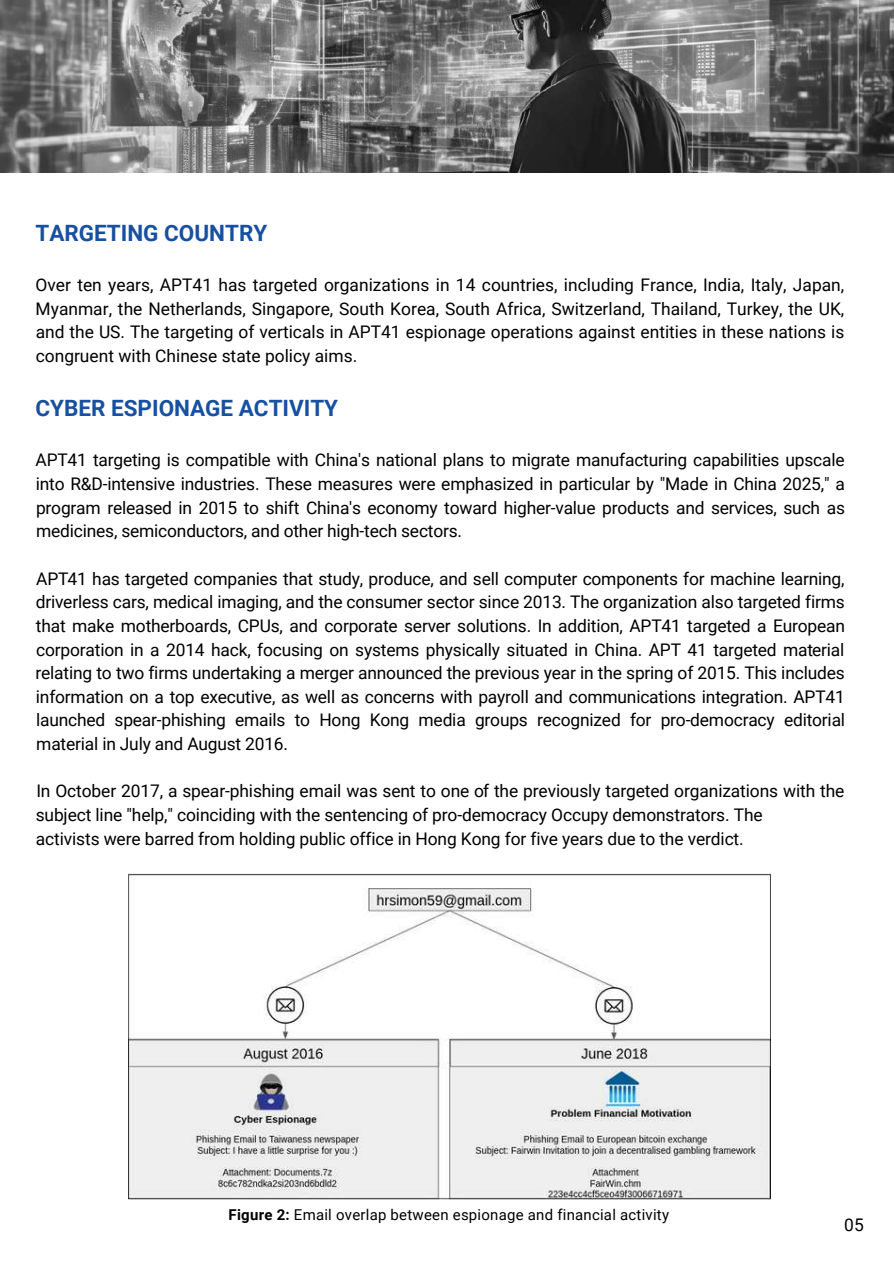
<style>
.page{position:relative;width:894px;height:1264px;background:#fff}
.page>*{position:absolute;margin:0;border:0;box-sizing:border-box;transform-origin:0 0}
.t1{font:700 22.5px "Roboto";color:#1750a1}
.t2{font:17.4px/23.5px "Roboto";letter-spacing:-.005em;color:#000;text-align:justify}
.t3{font:15px "Roboto";letter-spacing:.015em;color:#000}
.s1{font-weight:700}
</style>
<div class="page">
<img style="left:0;top:0;width:893px;height:172px">
<img style="left:128px;top:873px;width:641px;height:326px">
<p class="t1" style="left:35px;top:217px;width:233px">TARGETING COUNTRY</p>
<p class="t2" style="left:35px;top:272px;width:810px">Over ten years, APT41 has targeted organizations in 14 countries, including France, India, Italy, Japan, Myanmar, the Netherlands, Singapore, South Korea, South Africa, Switzerland, Thailand, Turkey, the UK, and the US. The targeting of verticals in APT41 espionage operations against entities in these nations is congruent with Chinese state policy aims.</p>
<p class="t1" style="left:35px;top:393px;width:304px">CYBER ESPIONAGE ACTIVITY</p>
<p class="t2" style="left:35px;top:448px;width:810px">APT41 targeting is compatible with China's national plans to migrate manufacturing capabilities upscale into R&amp;D-intensive industries. These measures were emphasized in particular by "Made in China 2025," a program released in 2015 to shift China's economy toward higher-value products and services, such as medicines, semiconductors, and other high-tech sectors.</p>
<p class="t2" style="left:36px;top:566px;width:810px">APT41 has targeted companies that study, produce, and sell computer components for machine learning, driverless cars, medical imaging, and the consumer sector since 2013. The organization also targeted firms that make motherboards, CPUs, and corporate server solutions. In addition, APT41 targeted a European corporation in a 2014 hack, focusing on systems physically situated in China. APT 41 targeted material relating to two firms undertaking a merger announced the previous year in the spring of 2015. This includes information on a top executive, as well as concerns with payroll and communications integration. APT41 launched spear-phishing emails to Hong Kong media groups recognized for pro-democracy editorial material in July and August 2016.</p>
<p class="t2" style="left:36px;top:778px;width:810px;text-align:left">In October 2017, a spear-phishing email was sent to one of the previously targeted organizations with the subject line "help," coinciding with the sentencing of pro-democracy Occupy demonstrators. The<br>activists were barred from holding public office in Hong Kong for five years due to the verdict.</p>
<p class="t3" style="left:228px;top:1203px;width:442px"><span class="s1">Figure 2:</span> Email overlap between espionage and financial activity</p>
<p class="t2" style="left:844px;top:1212px;width:21px">05</p>
</div>
